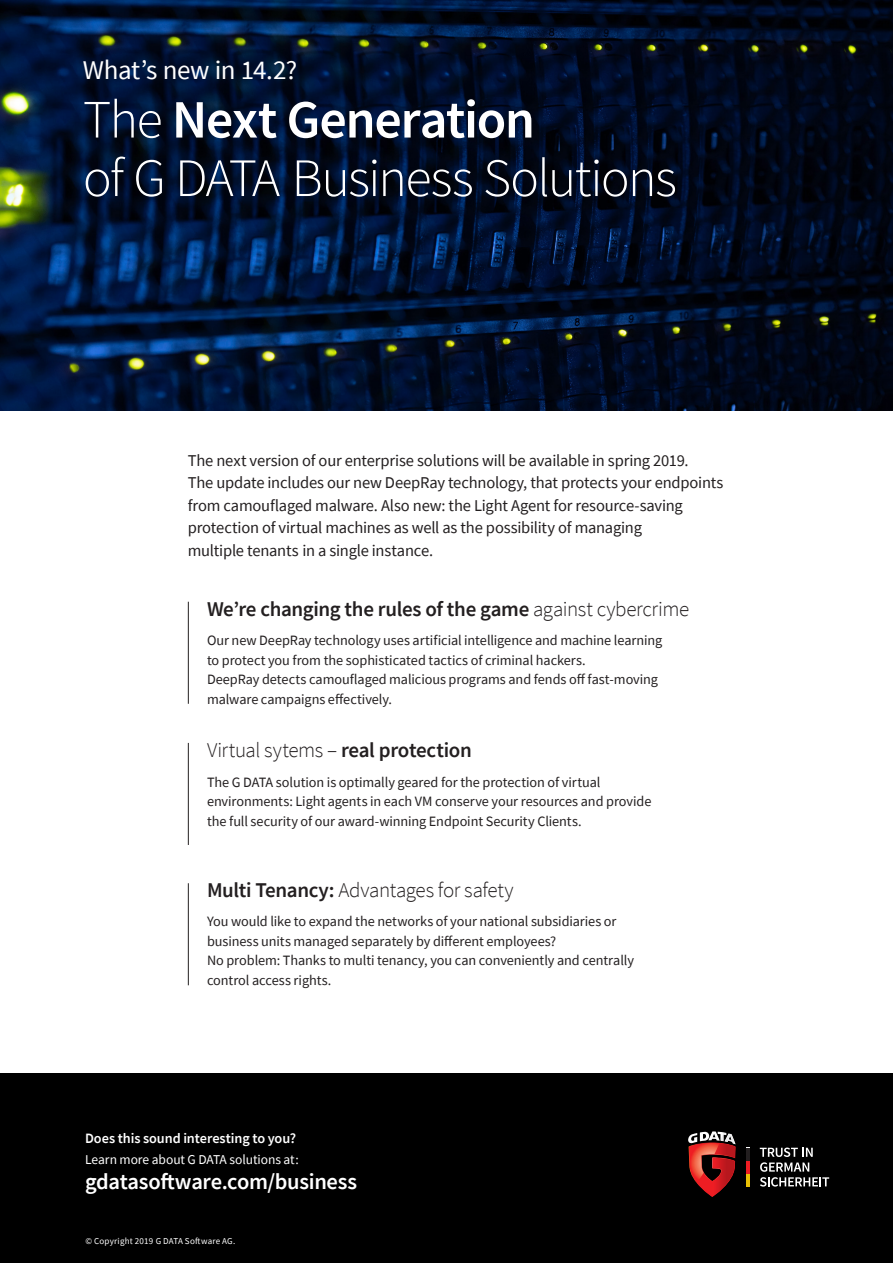
<style>
.page{position:relative;width:893px;height:1263px;background:#fff}
.page>*{position:absolute;margin:0;border:0;box-sizing:border-box;transform-origin:0 0}
.t1{font:300 54px/58.5px "Source Sans Pro";letter-spacing:-.035em;color:#fff}
.t2{font:27px "Source Sans Pro";letter-spacing:-.015em;color:#fff}
.t3{font:600 22.5px "Source Sans Pro";letter-spacing:-.015em;color:#fff}
.t4{font:300 21px "Source Sans Pro";letter-spacing:-.015em;color:#231f20}
.t5{font:600 21px "Source Sans Pro";letter-spacing:-.015em;color:#231f20}
.t6{font:16.5px/22.5px "Source Sans Pro";letter-spacing:-.01em;color:#231f20}
.t7{font:14.25px/19.5px "Source Sans Pro";letter-spacing:-.005em;color:#231f20}
.t8{font:600 14.25px "Source Sans Pro";letter-spacing:-.005em;color:#fff}
.t9{font:13.5px "Source Sans Pro";letter-spacing:-.005em;color:#fff}
.t10{font:9px "Source Sans Pro";letter-spacing:.025em;color:#fff}
.s1{font-weight:600}
.s2{font-weight:300}
</style>
<div class="page">
<img style="left:0;top:0;width:893px;height:411px">
<hr style="left:188px;top:602px;width:1px;height:102px;background:#231f20">
<div style="left:0;top:1074px;width:893px;height:189px;background:#000"></div>
<svg style="left:760px;top:1147px;width:69px;height:39px"></svg>
<svg style="left:688px;top:1131px;width:48px;height:66px"></svg>
<hr style="left:746px;top:1147px;width:4px;height:13px;background:#231f20">
<hr style="left:746px;top:1160px;width:4px;height:13px;background:#ee1d23">
<hr style="left:746px;top:1173px;width:4px;height:13px;background:#e9c005">
<hr style="left:188px;top:743px;width:1px;height:102px;background:#231f20">
<hr style="left:188px;top:883px;width:1px;height:102px;background:#231f20">
<h2 class="t2" style="left:83px;top:53px;width:216px">What’s new in 14.2?</h2>
<h1 class="t1" style="left:83px;top:90px;width:596px">The <span class="s1">Next Generation<br></span>of G DATA Business Solutions</h1>
<p class="t6" style="left:188px;top:449px;width:537px">The next version of our enterprise solutions will be available in spring 2019.<br>The update includes our new DeepRay technology, that protects your endpoints from camouflaged malware. Also new: the Light Agent for resource-saving protection of virtual machines as well as the possibility of managing<br>multiple tenants in a single instance.</p>
<h3 class="t5" style="left:207px;top:595px;width:484px">We’re changing the rules of the game <span class="s2">against cybercrime</span></h3>
<p class="t7" style="left:207px;top:631px;width:457px">Our new DeepRay technology uses artificial intelligence and machine learning to protect you from the sophisticated tactics of criminal hackers.<br>DeepRay detects camouflaged malicious programs and fends off fast-moving malware campaigns effectively.</p>
<h3 class="t4" style="left:207px;top:737px;width:266px">Virtual sytems – <span class="s1">real protection</span></h3>
<p class="t7" style="left:207px;top:772px;width:446px">The G DATA solution is optimally geared for the protection of virtual environments: Light agents in each VM conserve your resources and provide the full security of our award-winning Endpoint Security Clients.</p>
<h3 class="t4" style="left:207px;top:877px;width:308px"><span class="s1">Multi Tenancy:</span> Advantages for safety</h3>
<p class="t7" style="left:207px;top:911px;width:429px">You would like to expand the networks of your national subsidiaries or business units managed separately by different employees?<br>No problem: Thanks to multi tenancy, you can conveniently and centrally control access rights.</p>
<p class="t8" style="left:85px;top:1129px;width:212px">Does this sound interesting to you?</p>
<p class="t9" style="left:85px;top:1151px;width:215px">Learn more about G DATA solutions at:</p>
<h3 class="t3" style="left:85px;top:1167px;width:274px">gdatasoftware.com/business</h3>
<p class="t10" style="left:85px;top:1235px;width:151px">© Copyright 2019 G DATA Software AG.</p>
<p class="t10" style="left:148px;top:1235px;width:6px">8</p>
</div>
